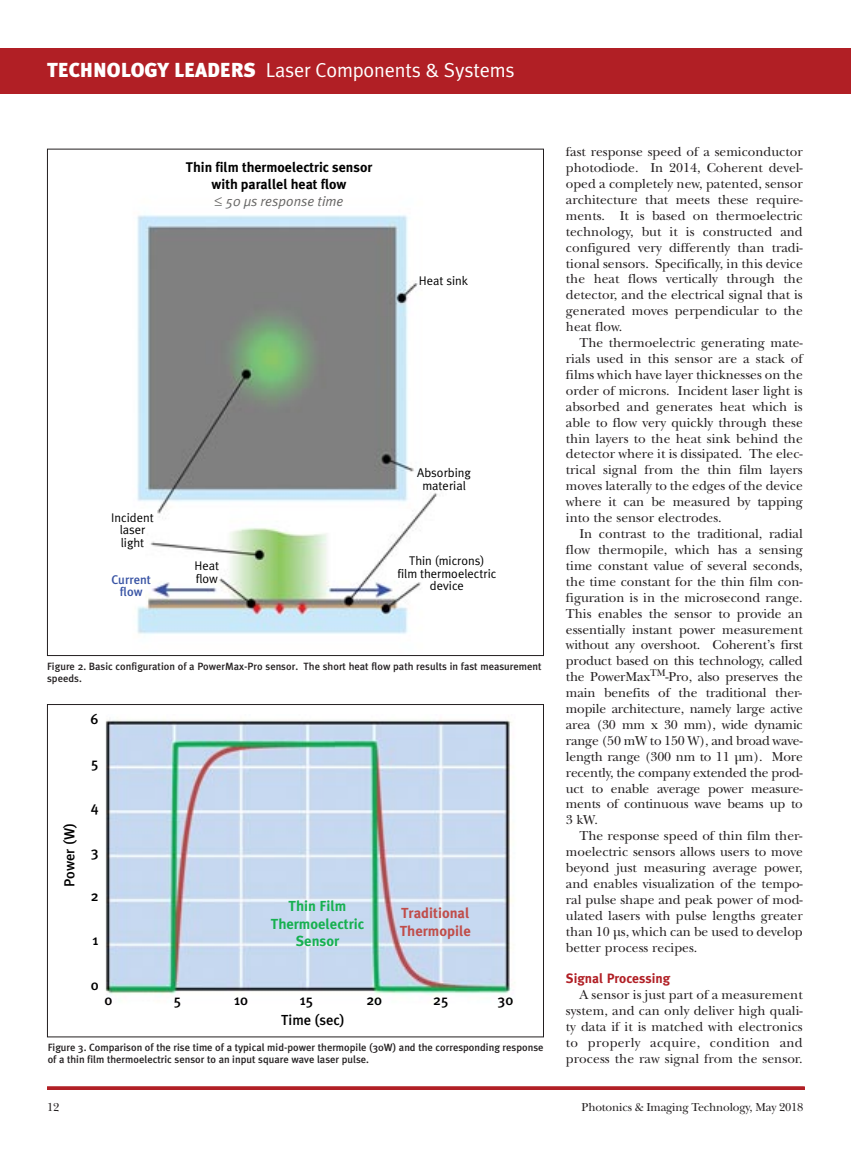
<style>
.page{position:relative;width:851px;height:1175px;background:#fff}
.page>*{position:absolute;margin:0;border:0;box-sizing:border-box;transform-origin:0 0}
.t1{font:20.25px "Meta Plus Normal";letter-spacing:-.01em;color:#fff}
.t2{font:500 14.55px "Meta Plus";color:#000}
.t3{font:700 14.55px/17.4px "Meta Plus";color:#16b050;text-align:center}
.t4{font:700 14.55px/17.4px "Meta Plus";color:#c04d4a}
.t5{font:700 13.95px/16.8px "Meta Plus";color:#000;text-align:center}
.t6{font:italic 13.95px "Meta Plus Normal";color:#666}
.t7{font:13.5px/15.9px "New Baskerville";color:#231f20;text-align:justify}
.t8{font:700 13.5px "Meta Plus";color:#b11f25}
.t9{font:12.6px/12.6px "Meta Plus Normal";color:#000;text-align:center}
.t10{font:500 12.6px/12.6px "Meta Plus";color:#3853a4;text-align:center}
.t11{font:12px "New Baskerville";letter-spacing:-.015em;color:#231f20}
.t12{font:500 10.5px/12px "Meta Plus";color:#231f20}
.s1{font-family:"Meta Plus";font-weight:900}
</style>
<div class="page">
<div style="left:0;top:48px;width:850px;height:46px;background:#b11f25"></div>
<hr style="left:47px;top:1086px;width:757px;height:3px;background:#b11f25">
<img style="left:137px;top:214px;width:301px;height:420px">
<img style="left:105px;top:719px;width:410px;height:277px">
<h1 class="t1" style="left:47px;top:63px;width:469px"><span class="s1">TECHNOLOGY LEADERS</span> Laser Components &amp; Systems</h1>
<p class="t5" style="left:186px;top:160px;width:188px">Thin film thermoelectric sensor with parallel heat flow</p>
<p class="t6" style="left:214px;top:193px;width:130px">≤ 50 μs response time</p>
<p class="t9" style="left:419px;top:275px;width:51px">Heat sink</p>
<p class="t9" style="left:111px;top:512px;width:44px">Incident laser light</p>
<p class="t10" style="left:111px;top:573px;width:41px">Current flow</p>
<p class="t9" style="left:417px;top:467px;width:55px">Absorbing material</p>
<p class="t9" style="left:194px;top:561px;width:26px;text-align:left">Heat flow</p>
<p class="t9" style="left:397px;top:556px;width:100px">Thin (microns)<br>film thermoelectric device</p>
<p class="t12" style="left:47px;top:660px;width:496px">Figure 2. Basic configuration of a PowerMax-Pro sensor. The short heat flow path results in fast measurement speeds.</p>
<p class="t2" style="left:61px;top:887px;width:66px;rotate:-90deg">Power (W)</p>
<p class="t2" style="left:91px;top:710px;width:9px">6</p>
<p class="t2" style="left:91px;top:754px;width:9px">5</p>
<p class="t2" style="left:91px;top:798px;width:9px">4</p>
<p class="t2" style="left:91px;top:843px;width:9px">3</p>
<p class="t2" style="left:91px;top:887px;width:9px">2</p>
<p class="t2" style="left:93px;top:931px;width:8px">1</p>
<p class="t2" style="left:91px;top:976px;width:9px">0</p>
<p class="t3" style="left:271px;top:898px;width:95px">Thin Film<br>Thermoelectric<br>Sensor</p>
<p class="t4" style="left:400px;top:905px;width:73px">Traditional<br>Thermopile</p>
<p class="t2" style="left:104px;top:991px;width:9px">0</p>
<p class="t2" style="left:174px;top:991px;width:9px">5</p>
<p class="t2" style="left:234px;top:991px;width:15px">10</p>
<p class="t2" style="left:300px;top:991px;width:15px">15</p>
<p class="t2" style="left:366px;top:991px;width:17px">20</p>
<p class="t2" style="left:433px;top:991px;width:17px">25</p>
<p class="t2" style="left:498px;top:991px;width:17px">30</p>
<p class="t2" style="left:281px;top:1011px;width:65px">Time (sec)</p>
<p class="t12" style="left:48px;top:1042px;width:497px">Figure 3. Comparison of the rise time of a typical mid-power thermopile (30W) and the corresponding response of a thin film thermoelectric sensor to an input square wave laser pulse.</p>
<p class="t7" style="left:566px;top:145px;width:238px">fast response speed of a semiconductor photodiode. In 2014, Coherent devel&shy;oped a completely new, patented, sensor architecture that meets these require&shy;ments. It is based on thermoelectric technology, but it is constructed and configured very differently than tradi&shy;tional sensors. Specifically, in this device the heat flows vertically through the detector, and the electrical signal that is generated moves perpendicular to the heat flow.</p>
<p class="t7" style="left:566px;top:336px;width:238px;text-indent:14px">The thermoelectric generating mate&shy;rials used in this sensor are a stack of films which have layer thicknesses on the order of microns. Incident laser light is absorbed and generates heat which is able to flow very quickly through these thin layers to the heat sink behind the detector where it is dissipated. The elec&shy;trical signal from the thin film layers moves laterally to the edges of the device where it can be measured by tapping into the sensor electrodes.</p>
<p class="t7" style="left:566px;top:527px;width:238px;text-indent:14px">In contrast to the traditional, radial flow thermopile, which has a sensing time constant value of several seconds, the time constant for the thin film con&shy;figuration is in the microsecond range.<br>This enables the sensor to provide an essentially instant power measurement without any overshoot. Coherent’s first product based on this technology, called the PowerMax<sup>TM</sup>-Pro, also preserves the main benefits of the traditional ther&shy;mopile architecture, namely large active area (30 mm x 30 mm), wide dynamic range (50 mW to 150 W), and broad wave&shy;length range (300 nm to 11 μm). More recently, the company extended the prod&shy;uct to enable average power measure&shy;ments of continuous wave beams up to 3 kW.</p>
<p class="t7" style="left:566px;top:829px;width:238px;text-indent:14px">The response speed of thin film ther&shy;moelectric sensors allows users to move beyond just measuring average power, and enables visualization of the tempo&shy;ral pulse shape and peak power of mod&shy;ulated lasers with pulse lengths greater than 10 μs, which can be used to develop better process recipes.</p>
<p class="t8" style="left:566px;top:972px;width:106px">Signal Processing</p>
<p class="t7" style="left:566px;top:988px;width:238px;text-indent:14px">A sensor is just part of a measurement system, and can only deliver high quali&shy;ty data if it is matched with electronics to properly acquire, condition and process the raw signal from the sensor.</p>
<p class="t11" style="left:47px;top:1102px;width:14px">12</p>
<p class="t11" style="left:581px;top:1102px;width:223px">Photonics &amp; Imaging Technology, May 2018</p>
</div>
